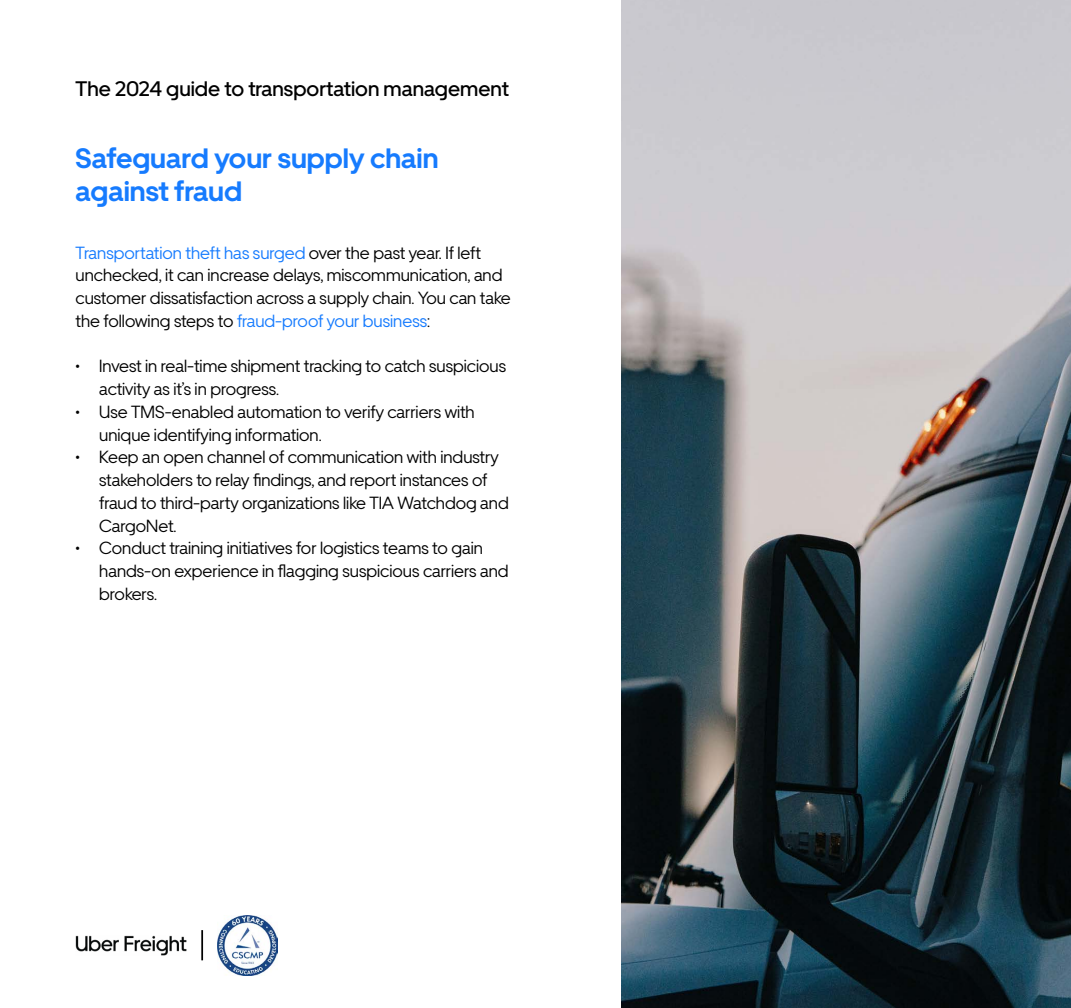
<style>
.page{position:relative;width:1071px;height:1008px;background:#fff}
.page>*{position:absolute;margin:0;border:0;box-sizing:border-box;transform-origin:0 0}
.t1{font:700 28px/33.6px "Uber Move";color:#167bfe}
.t2{font:500 21px "Uber Move";color:#000}
.t3{font:17.5px/22.8px "Uber Move";color:#000}
.s1{color:#167bfe}
</style>
<div class="page">
<img style="left:621px;top:0;width:450px;height:1008px">
<img style="left:76px;top:935px;width:110px;height:20px">
<img style="left:218px;top:915px;width:60px;height:60px">
<hr style="left:201px;top:930px;width:2px;height:30px;background:#000">
<p class="t2" style="left:76px;top:75px;width:435px">The 2024 guide to transportation management</p>
<h1 class="t1" style="left:76px;top:141px;width:365px">Safeguard your supply chain against fraud</h1>
<p class="t3" style="left:76px;top:241px;width:437px"><span class="s1">Transportation theft has surged</span> over the past year. If left unchecked, it can increase delays, miscommunication, and customer dissatisfaction across a supply chain. You can take the following steps to <span class="s1">fraud-proof your business</span>:</p>
<p class="t3" style="left:99px;top:355px;width:408px;text-indent:-24px">• Invest in real-time shipment tracking to catch suspicious activity as it’s in progress.</p>
<p class="t3" style="left:99px;top:400px;width:377px;text-indent:-24px">• Use TMS-enabled automation to verify carriers with unique identifying information.</p>
<p class="t3" style="left:99px;top:446px;width:411px;text-indent:-24px">• Keep an open channel of communication with industry stakeholders to relay findings, and report instances of fraud to third-party organizations like TIA Watchdog and CargoNet.</p>
<p class="t3" style="left:99px;top:537px;width:411px;text-indent:-24px">• Conduct training initiatives for logistics teams to gain hands-on experience in flagging suspicious carriers and brokers.</p>
</div>
